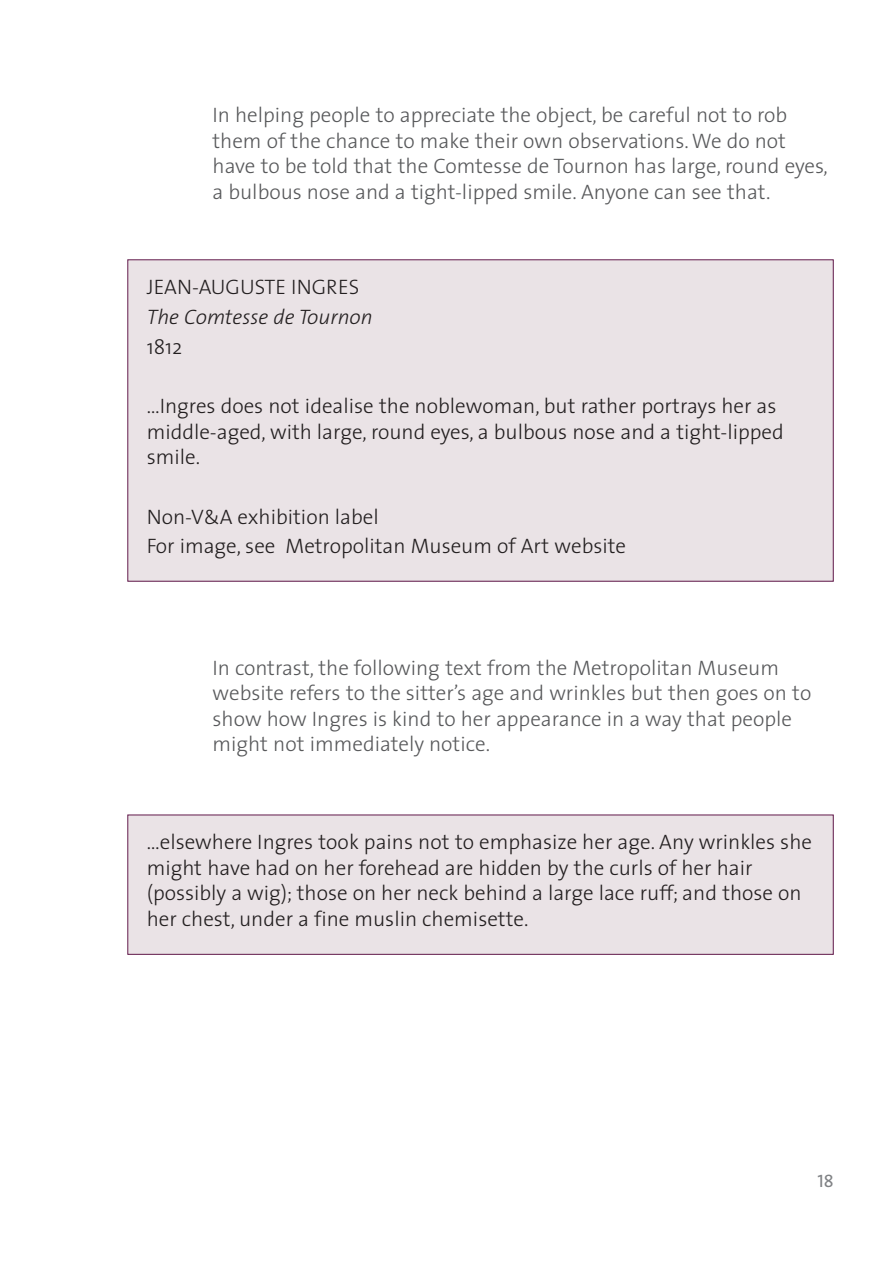
<style>
.page{position:relative;width:893px;height:1263px;background:#fff}
.page>*{position:absolute;margin:0;border:0;box-sizing:border-box;transform-origin:0 0}
.t1{font:300 21px/25.5px "VA The Sans";color:#231f20}
.t2{font:300 21px/25.5px "VA The Sans";color:#58595b}
.t3{font:italic 300 21px "VA The Sans";color:#231f20}
.t4{font:18px "VA The Sans Caps";color:#808285}
</style>
<div class="page">
<div style="left:128px;top:260px;width:705px;height:321px;background:#eae3e6"></div>
<div style="left:128px;top:815px;width:705px;height:139px;background:#eae3e6"></div>
<div style="left:127px;top:815px;width:706px;height:140px;border:1px solid #621a4b"></div>
<p class="t2" style="left:212px;top:104px;width:617px">In helping people to appreciate the object, be careful not to rob them of the chance to make their own observations. We do not have to be told that the Comtesse de Tournon has large, round eyes, a bulbous nose and a tight-lipped smile. Anyone can see that.</p>
<p class="t1" style="left:147px;top:277px;width:214px">JEAN-AUGUSTE INGRES</p>
<p class="t3" style="left:147px;top:309px;width:227px">The Comtesse de Tournon</p>
<p class="t1" style="left:147px;top:336px;width:37px">1812</p>
<p class="t1" style="left:147px;top:396px;width:638px">…Ingres does not idealise the noblewoman, but rather portrays her as middle-aged, with large, round eyes, a bulbous nose and a tight-lipped smile.</p>
<p class="t1" style="left:147px;top:504px;width:481px;line-height:29.7px">Non-V&amp;A exhibition label<br>For image, see Metropolitan Museum of Art website</p>
<p class="t2" style="left:212px;top:657px;width:600px">In contrast, the following text from the Metropolitan Museum website refers to the sitter’s age and wrinkles but then goes on to show how Ingres is kind to her appearance in a way that people might not immediately notice.</p>
<p class="t1" style="left:147px;top:832px;width:667px">…elsewhere Ingres took pains not to emphasize her age. Any wrinkles she might have had on her forehead are hidden by the curls of her hair (possibly a wig); those on her neck behind a large lace ruff; and those on her chest, under a fine muslin chemisette.</p>
<p class="t4" style="left:817px;top:1171px;width:18px">18</p>
</div>
